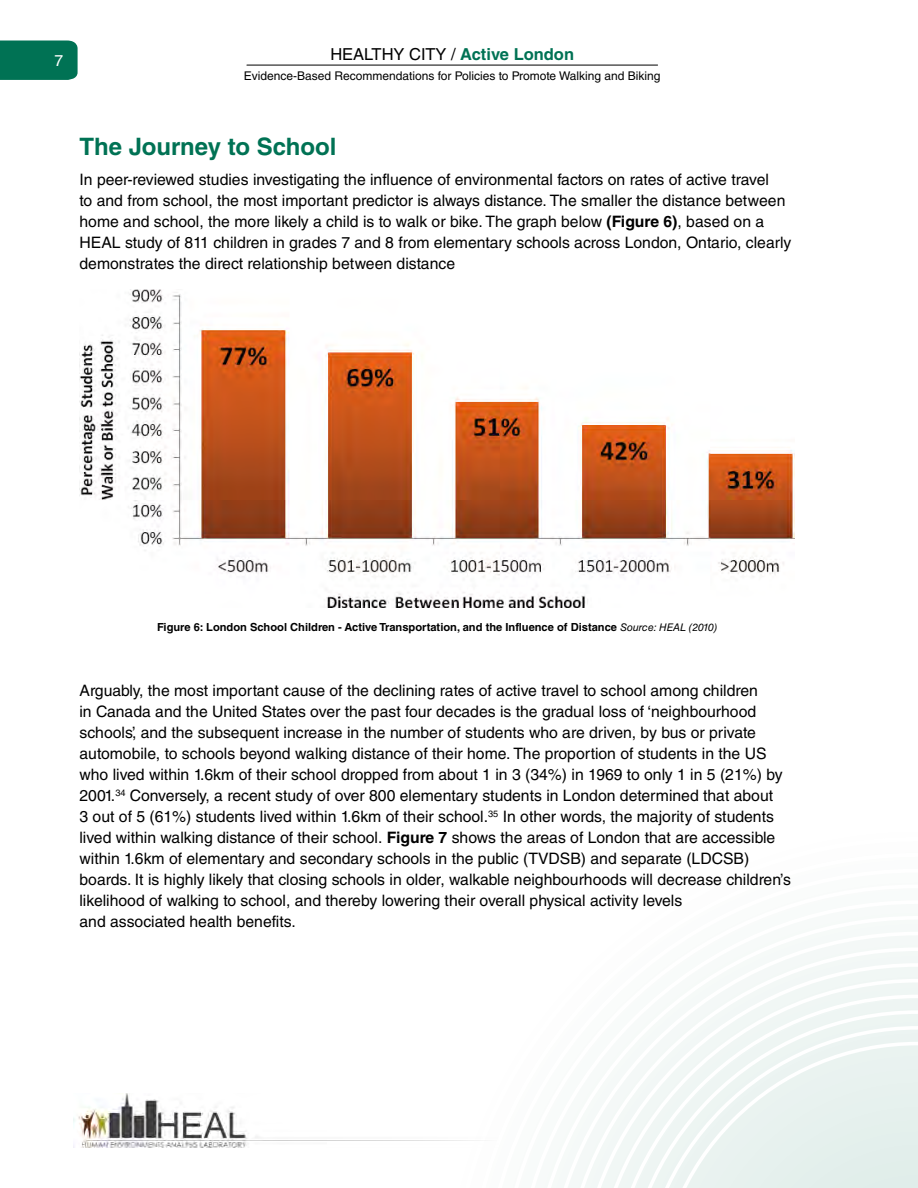
<style>
.page{position:relative;width:918px;height:1188px;background:#fff}
.page>*{position:absolute;margin:0;border:0;box-sizing:border-box;transform-origin:0 0}
.t1{font:700 24px "Helvetica LT Std";color:#007254}
.t2{font:16.5px "Helvetica LT Std";color:#000}
.Body_Copy{font:15.75px/21px "Helvetica LT Std";color:#000}
.t3{font:15.75px "Helvetica LT Std";color:#fff}
.t4{font:12px "Helvetica LT Std";color:#000}
.Caption_Copy{font:700 11.1px "Helvetica LT Std";color:#000}
.s1{font-weight:700;color:#007254}
.s2{font-weight:700}
.s3{font-weight:400;font-style:italic;font-size:10.5px}
</style>
<div class="page">
<svg style="left:568px;top:936px;width:350px;height:252px;fill:#f2f7f6"></svg>
<img style="left:73px;top:1093px;width:406px;height:54px">
<div style="left:0;top:40px;width:78px;height:40px;background:#007254"></div>
<hr style="left:247px;top:65px;width:411px;height:1px;background:#000">
<img style="left:79px;top:290px;width:716px;height:318px">
<p class="t3" style="left:55px;top:51px;width:10px">7</p>
<p class="t2" style="left:330px;top:44px;width:245px">HEALTHY CITY / <span class="s1">Active London</span></p>
<p class="t4" style="left:244px;top:69px;width:418px">Evidence‐Based Recommendations for Policies to Promote Walking and Biking</p>
<p class="t1" style="left:80px;top:132px;width:259px">The Journey to School</p>
<p class="Body_Copy" style="left:80px;top:169px;width:713px">In peer-reviewed studies investigating the influence of environmental factors on rates of active travel<br>to and from school, the most important predictor is always distance. The smaller the distance between home and school, the more likely a child is to walk or bike. The graph below <span class="s2">(Figure 6)</span>, based on a HEAL study of 811 children in grades 7 and 8 from elementary schools across London, Ontario, clearly demonstrates the direct relationship between distance</p>
<p class="Caption_Copy" style="left:157px;top:620px;width:562px">Figure 6: London School Children - Active Transportation, and the Influence of Distance <span class="s3">Source: HEAL (2010)</span></p>
<p class="Body_Copy" style="left:80px;top:680px;width:713px">Arguably, the most important cause of the declining rates of active travel to school among children<br>in Canada and the United States over the past four decades is the gradual loss of ‘neighbourhood schools’, and the subsequent increase in the number of students who are driven, by bus or private automobile, to schools beyond walking distance of their home. The proportion of students in the US who lived within 1.6km of their school dropped from about 1 in 3 (34%) in 1969 to only 1 in 5 (21%) by 2001.<sup>34</sup> Conversely, a recent study of over 800 elementary students in London determined that about<br>3 out of 5 (61%) students lived within 1.6km of their school.<sup>35</sup> In other words, the majority of students lived within walking distance of their school. <span class="s2">Figure 7</span> shows the areas of London that are accessible within 1.6km of elementary and secondary schools in the public (TVDSB) and separate (LDCSB) boards. It is highly likely that closing schools in older, walkable neighbourhoods will decrease children’s likelihood of walking to school, and thereby lowering their overall physical activity levels<br>and associated health benefits.</p>
</div>
